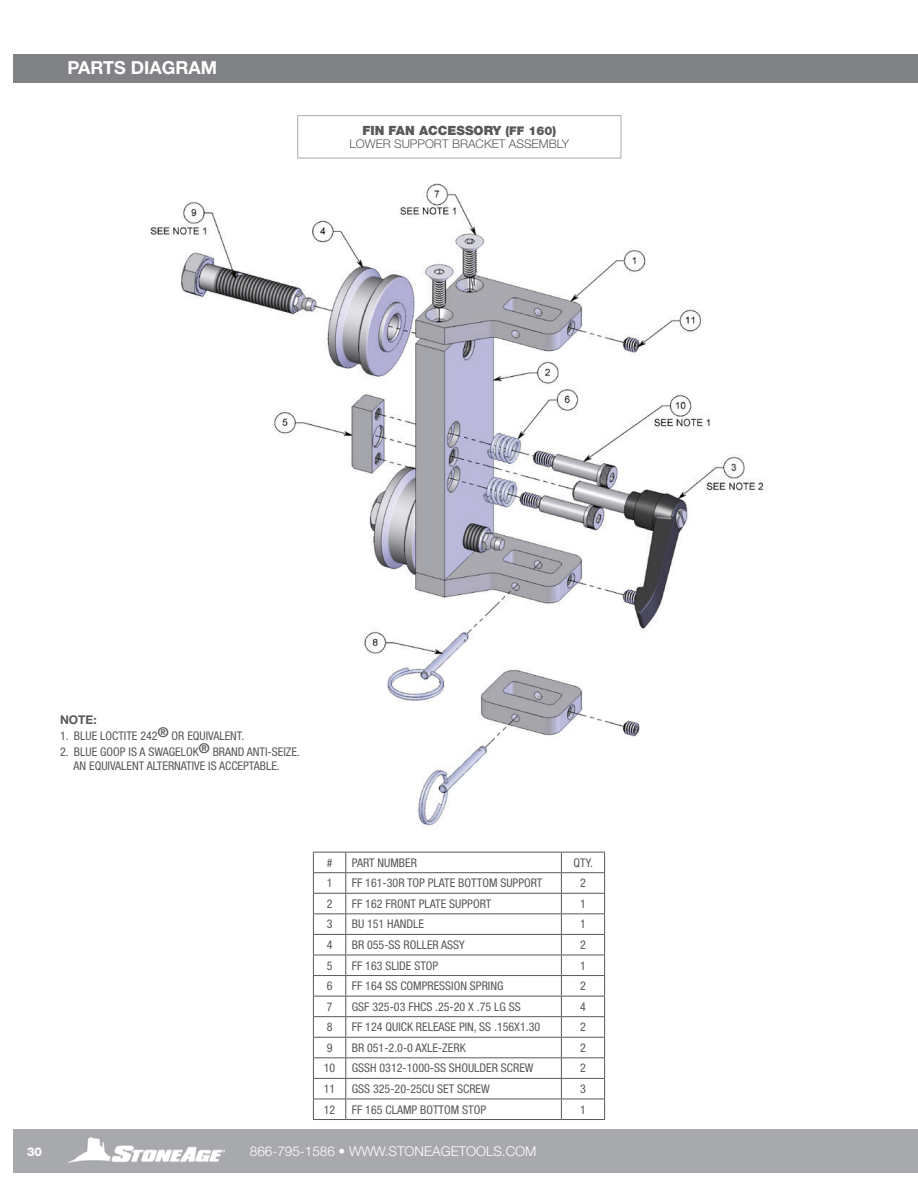
<style>
.page{position:relative;width:918px;height:1188px;background:#fff}
.page>*{position:absolute;margin:0;border:0;box-sizing:border-box;transform-origin:0 0}
.t1{font:700 18px "Helvetica Neue LT Std";color:#fff}
.t2{font:300 13.5px "Helvetica Neue LT Std";color:#fff}
.t3{font:900 12.75px "Helvetica Neue LT Std";color:#57585a}
.t4{font:condensed 12px/13.5px "Helvetica Neue LT Std";color:#57585a;text-align:center}
.t5{font:300 12px "Helvetica Neue LT Std";color:#57585a}
.t6{font:700 12px "Helvetica Neue LT Std";color:#57585a}
.t7{font:800 12px "Helvetica Neue LT Std";color:#fff}
.s1{font-size:12px}
</style>
<div class="page">
<div style="left:14px;top:1129px;width:904px;height:44px;background:#a8a9ad"></div>
<img style="left:69px;top:1137px;width:155px;height:25px">
<img style="left:150px;top:183px;width:614px;height:643px">
<div style="left:297px;top:115px;width:324px;height:43px;border:1px solid #a8a9ad"></div>
<hr style="left:313px;top:852px;width:33px;height:1px;background:#57585a">
<hr style="left:346px;top:852px;width:215px;height:1px;background:#57585a">
<hr style="left:561px;top:852px;width:44px;height:1px;background:#57585a">
<hr style="left:313px;top:872px;width:33px;height:1px;background:#57585a">
<hr style="left:346px;top:872px;width:215px;height:1px;background:#57585a">
<hr style="left:561px;top:872px;width:44px;height:1px;background:#57585a">
<hr style="left:313px;top:893px;width:33px;height:1px;background:#57585a">
<hr style="left:346px;top:893px;width:215px;height:1px;background:#57585a">
<hr style="left:561px;top:893px;width:44px;height:1px;background:#57585a">
<hr style="left:313px;top:913px;width:33px;height:1px;background:#57585a">
<hr style="left:346px;top:913px;width:215px;height:1px;background:#57585a">
<hr style="left:561px;top:913px;width:44px;height:1px;background:#57585a">
<hr style="left:313px;top:934px;width:33px;height:1px;background:#57585a">
<hr style="left:346px;top:934px;width:215px;height:1px;background:#57585a">
<hr style="left:561px;top:934px;width:44px;height:1px;background:#57585a">
<hr style="left:313px;top:955px;width:33px;height:1px;background:#57585a">
<hr style="left:346px;top:955px;width:215px;height:1px;background:#57585a">
<hr style="left:561px;top:955px;width:44px;height:1px;background:#57585a">
<hr style="left:313px;top:975px;width:33px;height:1px;background:#57585a">
<hr style="left:346px;top:975px;width:215px;height:1px;background:#57585a">
<hr style="left:561px;top:975px;width:44px;height:1px;background:#57585a">
<hr style="left:313px;top:996px;width:33px;height:1px;background:#57585a">
<hr style="left:346px;top:996px;width:215px;height:1px;background:#57585a">
<hr style="left:561px;top:996px;width:44px;height:1px;background:#57585a">
<hr style="left:313px;top:1016px;width:33px;height:1px;background:#57585a">
<hr style="left:346px;top:1016px;width:215px;height:1px;background:#57585a">
<hr style="left:561px;top:1016px;width:44px;height:1px;background:#57585a">
<hr style="left:313px;top:1037px;width:33px;height:1px;background:#57585a">
<hr style="left:346px;top:1037px;width:215px;height:1px;background:#57585a">
<hr style="left:561px;top:1037px;width:44px;height:1px;background:#57585a">
<hr style="left:313px;top:1057px;width:33px;height:1px;background:#57585a">
<hr style="left:346px;top:1057px;width:215px;height:1px;background:#57585a">
<hr style="left:561px;top:1057px;width:44px;height:1px;background:#57585a">
<hr style="left:313px;top:1078px;width:33px;height:1px;background:#57585a">
<hr style="left:346px;top:1078px;width:215px;height:1px;background:#57585a">
<hr style="left:561px;top:1078px;width:44px;height:1px;background:#57585a">
<hr style="left:313px;top:1099px;width:33px;height:1px;background:#57585a">
<svg style="left:313px;top:853px;width:1px;height:266px"></svg>
<hr style="left:346px;top:1099px;width:215px;height:1px;background:#57585a">
<svg style="left:345px;top:853px;width:1px;height:266px"></svg>
<hr style="left:561px;top:1099px;width:44px;height:1px;background:#57585a">
<svg style="left:561px;top:853px;width:1px;height:266px"></svg>
<svg style="left:604px;top:853px;width:1px;height:266px"></svg>
<hr style="left:313px;top:1119px;width:33px;height:1px;background:#57585a">
<hr style="left:346px;top:1119px;width:215px;height:1px;background:#57585a">
<hr style="left:561px;top:1119px;width:44px;height:1px;background:#57585a">
<div style="left:14px;top:54px;width:904px;height:29px;background:#808285"></div>
<h1 class="t1" style="left:68px;top:57px;width:151px">PARTS DIAGRAM</h1>
<p class="t3" style="left:362px;top:123px;width:195px">FIN FAN ACCESSORY <span class="s1">(FF 160)</span></p>
<p class="t5" style="left:349px;top:137px;width:221px">LOWER SUPPORT BRACKET ASSEMBLY</p>
<p class="t6" style="left:60px;top:712px;width:38px">NOTE:</p>
<p class="t4" style="left:60px;top:729px;width:186px">1. BLUE LOCTITE 242<sup>®</sup> OR EQUIVALENT.</p>
<p class="t4" style="left:60px;top:745px;width:241px">2. BLUE GOOP IS A SWAGELOK<sup>®</sup> BRAND ANTI-SEIZE.<br>AN EQUIVALENT ALTERNATIVE IS ACCEPTABLE.</p>
<p class="t4" style="left:327px;top:856px;width:7px">#</p>
<p class="t4" style="left:352px;top:856px;width:67px">PART NUMBER</p>
<p class="t4" style="left:574px;top:856px;width:21px">QTY.</p>
<p class="t4" style="left:327px;top:876px;width:7px">1</p>
<p class="t4" style="left:352px;top:876px;width:192px">FF 161-30R TOP PLATE BOTTOM SUPPORT</p>
<p class="t4" style="left:580px;top:876px;width:7px">2</p>
<p class="t4" style="left:327px;top:897px;width:7px">2</p>
<p class="t4" style="left:352px;top:897px;width:141px">FF 162 FRONT PLATE SUPPORT</p>
<p class="t4" style="left:580px;top:897px;width:7px">1</p>
<p class="t4" style="left:327px;top:917px;width:7px">3</p>
<p class="t4" style="left:352px;top:917px;width:74px">BU 151 HANDLE</p>
<p class="t4" style="left:580px;top:917px;width:7px">1</p>
<p class="t4" style="left:327px;top:938px;width:7px">4</p>
<p class="t4" style="left:352px;top:938px;width:115px">BR 055-SS ROLLER ASSY</p>
<p class="t4" style="left:580px;top:938px;width:7px">2</p>
<p class="t4" style="left:327px;top:958px;width:7px">5</p>
<p class="t4" style="left:352px;top:958px;width:88px">FF 163 SLIDE STOP</p>
<p class="t4" style="left:580px;top:958px;width:7px">1</p>
<p class="t4" style="left:327px;top:979px;width:7px">6</p>
<p class="t4" style="left:352px;top:979px;width:153px">FF 164 SS COMPRESSION SPRING</p>
<p class="t4" style="left:580px;top:979px;width:7px">2</p>
<p class="t4" style="left:327px;top:1000px;width:7px">7</p>
<p class="t4" style="left:352px;top:1000px;width:171px">GSF 325-03 FHCS .25-20 X .75 LG SS</p>
<p class="t4" style="left:580px;top:1000px;width:7px">4</p>
<p class="t4" style="left:327px;top:1020px;width:7px">8</p>
<p class="t4" style="left:352px;top:1020px;width:190px">FF 124 QUICK RELEASE PIN, SS .156X1.30</p>
<p class="t4" style="left:580px;top:1020px;width:7px">2</p>
<p class="t4" style="left:327px;top:1041px;width:7px">9</p>
<p class="t4" style="left:352px;top:1041px;width:115px">BR 051-2.0-0 AXLE-ZERK</p>
<p class="t4" style="left:580px;top:1041px;width:7px">2</p>
<p class="t4" style="left:324px;top:1061px;width:13px">10</p>
<p class="t4" style="left:352px;top:1061px;width:183px">GSSH 0312-1000-SS SHOULDER SCREW</p>
<p class="t4" style="left:580px;top:1061px;width:7px">2</p>
<p class="t4" style="left:324px;top:1082px;width:13px">11</p>
<p class="t4" style="left:352px;top:1082px;width:140px">GSS 325-20-25CU SET SCREW</p>
<p class="t4" style="left:580px;top:1082px;width:7px">3</p>
<p class="t4" style="left:324px;top:1102px;width:13px">12</p>
<p class="t4" style="left:352px;top:1102px;width:136px">FF 165 CLAMP BOTTOM STOP</p>
<p class="t4" style="left:580px;top:1102px;width:7px">1</p>
<p class="t7" style="left:27px;top:1144px;width:17px">30</p>
<p class="t2" style="left:250px;top:1143px;width:288px">866-795-1586 • WWW.STONEAGETOOLS.COM</p>
</div>
